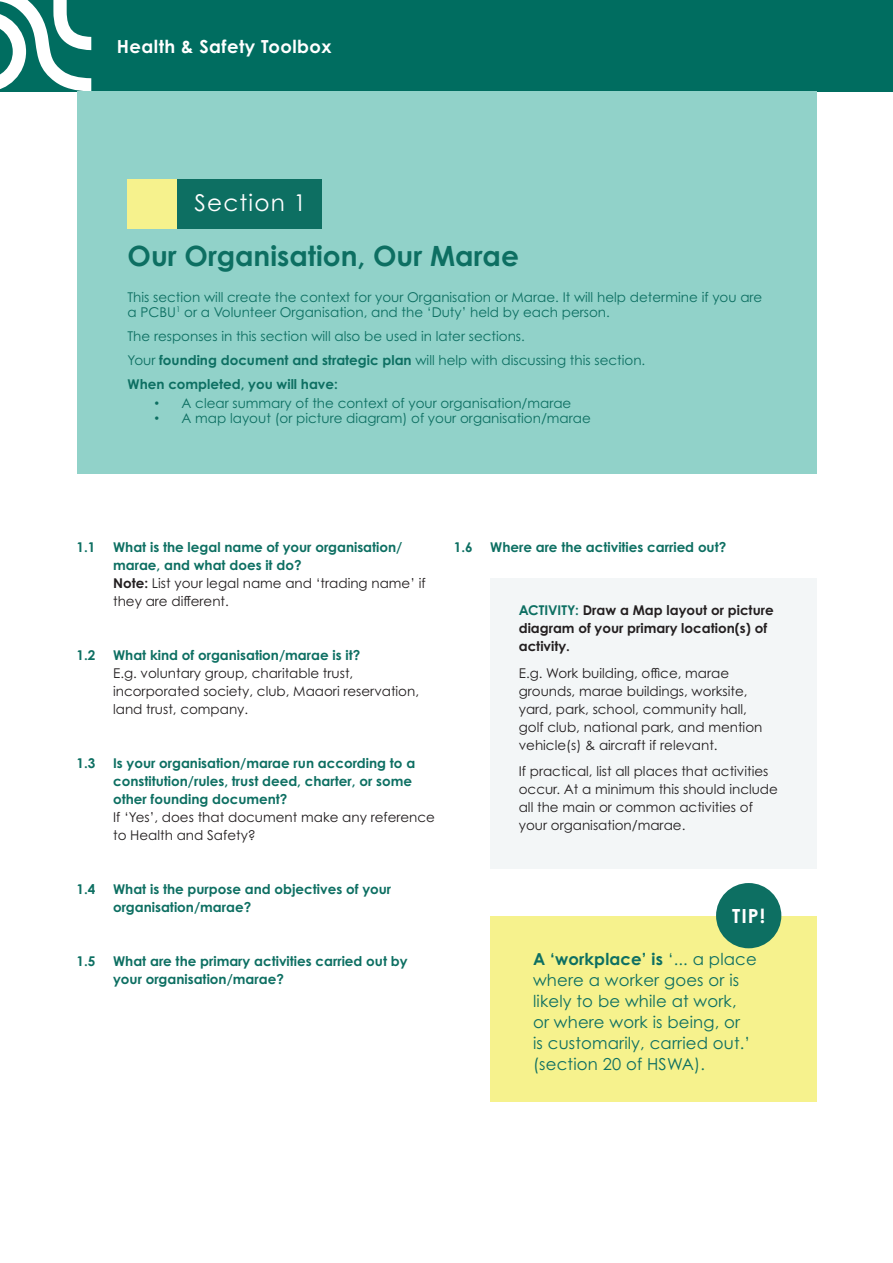
<style>
.page{position:relative;width:893px;height:1263px;background:#fff}
.page>*{position:absolute;margin:0;border:0;box-sizing:border-box;transform-origin:0 0}
.t1{font:700 27.9px "Century Gothic Pro";color:#0d6f62}
.t2{font:23.1px "Century Gothic Pro";letter-spacing:.05em;color:#fff}
.t3{font:700 19.5px "Century Gothic Pro";color:#fff}
.t4{font:700 18px "Century Gothic Pro";letter-spacing:.025em;color:#fff}
.t5{font:16.5px/21px "Century Gothic Pro";letter-spacing:.01em;color:#0d6f62}
.t6{font:13.5px/18px "Century Gothic Pro";color:#231f20}
.t7{font:700 13.5px/18px "Century Gothic Pro";color:#0d6f62}
.t8{font:13.5px/24px "Century Gothic Pro";color:#0d6f62}
.t9{font:700 13.5px/18px "Century Gothic Pro";color:#231f20}
.s1{font-weight:700}
.s2{font-family:"Arial"}
.s3{color:#231f20}
.s4{font-weight:400;color:#231f20}
.s5{color:#0d6f62}
</style>
<div class="page">
<div style="left:0;top:0;width:893px;height:91px;background:#006d60"></div>
<svg style="left:0;top:0;width:91px;height:91px"></svg>
<div style="left:490px;top:579px;width:326px;height:290px;background:#f3f6f7"></div>
<div style="left:77px;top:91px;width:739px;height:382px;background:#91d2c9"></div>
<div style="left:490px;top:916px;width:326px;height:185px;background:#f6f28d"></div>
<div style="left:716px;top:883px;width:65px;height:65px;background:#0d6f62;border-radius:50%"></div>
<div style="left:128px;top:179px;width:49px;height:50px;background:#f6f28d"></div>
<div style="left:177px;top:179px;width:144px;height:50px;background:#0d6f62"></div>
<h3 class="t4" style="left:117px;top:35px;width:216px">Health &amp; Safety Toolbox</h3>
<h2 class="t2" style="left:195px;top:189px;width:113px">Section 1</h2>
<h1 class="t1" style="left:128px;top:239px;width:393px">Our Organisation, Our Marae</h1>
<p class="t8" style="left:128px;top:289px;width:636px;line-height:15px">This section will create the context for your Organisation or Marae. It will help determine if you are a PCBU<sup>1</sup> or a Volunteer Organisation, and the ‘Duty’ held by each person.</p>
<p class="t8" style="left:128px;top:324px;width:519px">The responses in this section will also be used in later sections.<br>Your <span class="s1">founding document and strategic plan</span> will help with discussing this section.<br><span class="s1">When completed, you will have:</span></p>
<p class="t8" style="left:155px;top:391px;width:418px"><span class="s2">•</span> A clear summary of the context of your organisation/marae</p>
<p class="t8" style="left:155px;top:406px;width:438px"><span class="s2">•</span> A map layout (or picture diagram) of your organisation/marae</p>
<p class="t7" style="left:77px;top:538px;width:20px">1.1</p>
<p class="t7" style="left:490px;top:538px;width:238px">Where are the activities carried out?</p>
<p class="t7" style="left:113px;top:538px;width:314px">What is the legal name of your organisation/ marae, and what does it do?<br><span class="s3">Note:</span> <span class="s4">List your legal name and ‘trading name’ if they are different.</span></p>
<p class="t7" style="left:454px;top:538px;width:20px">1.6</p>
<p class="t9" style="left:519px;top:601px;width:256px"><span class="s5">ACTIVITY:</span> Draw a Map layout or picture diagram of your primary location(s) of activity.</p>
<p class="t6" style="left:519px;top:664px;width:245px">E.g. Work building, office, marae grounds, marae buildings, worksite, yard, park, school, community hall, golf club, national park, and mention vehicle(s) &amp; aircraft if relevant.</p>
<p class="t6" style="left:519px;top:762px;width:261px">If practical, list all places that activities occur. At a minimum this should include all the main or common activities of your organisation/marae.</p>
<p class="t7" style="left:113px;top:646px;width:249px">What kind of organisation/marae is it?</p>
<p class="t6" style="left:113px;top:664px;width:308px">E.g. voluntary group, charitable trust, incorporated society, club, Maaori reservation, land trust, company.</p>
<p class="t7" style="left:77px;top:646px;width:20px">1.2</p>
<p class="t7" style="left:113px;top:754px;width:304px">Is your organisation/marae run according to a constitution/rules, trust deed, charter, or some other founding document?</p>
<p class="t6" style="left:113px;top:808px;width:323px">If ‘Yes’, does that document make any reference to Health and Safety?</p>
<p class="t7" style="left:77px;top:754px;width:20px">1.3</p>
<p class="t7" style="left:77px;top:880px;width:20px">1.4</p>
<p class="t7" style="left:77px;top:952px;width:20px">1.5</p>
<p class="t7" style="left:113px;top:880px;width:280px">What is the purpose and objectives of your organisation/marae?</p>
<p class="t7" style="left:113px;top:952px;width:296px">What are the primary activities carried out by your organisation/marae?</p>
<h3 class="t3" style="left:732px;top:904px;width:34px">TIP!</h3>
<p class="t5" style="left:533px;top:949px;width:225px"><span class="s1">A ‘workplace’ is</span> ‘... a place where a worker goes or is likely to be while at work,<br>or where work is being, or<br>is customarily, carried out.’ (section 20 of HSWA).</p>
</div>
